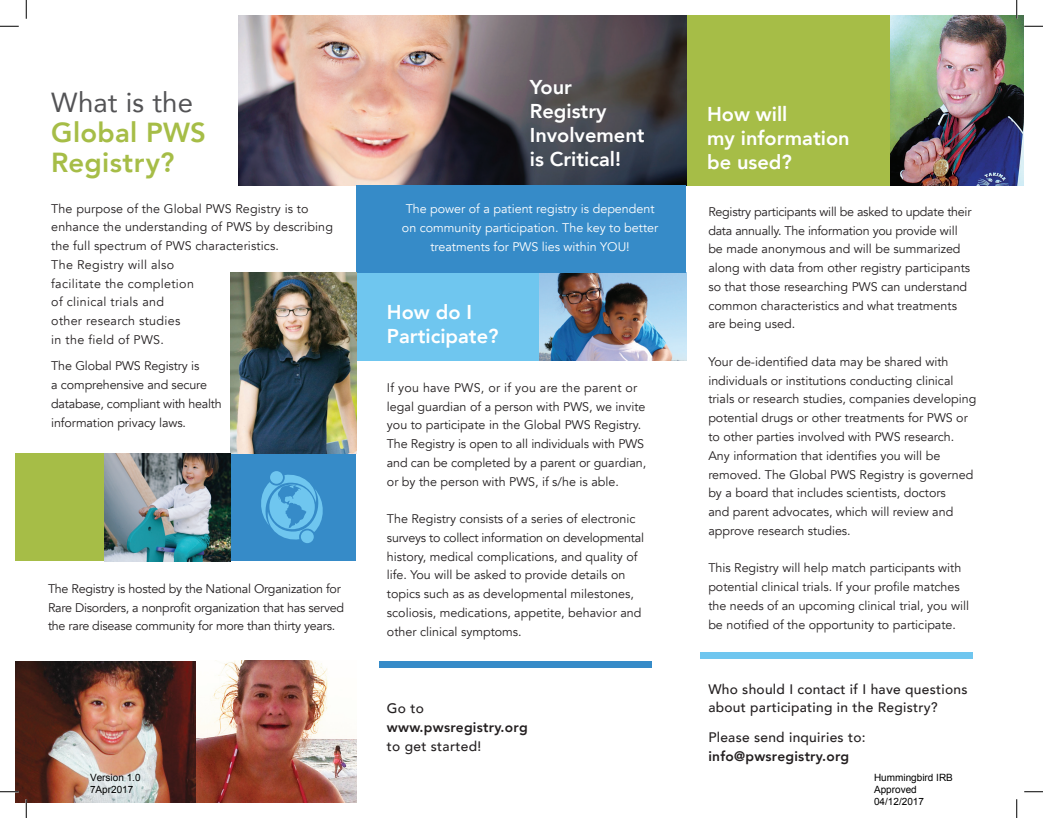
<style>
.page{position:relative;width:1043px;height:818px;background:#fff}
.page>*{position:absolute;margin:0;border:0;box-sizing:border-box;transform-origin:0 0}
.t1{font:800 27.5px/30px "Avenir";letter-spacing:.01em;color:#a6bd47}
.t2{font:27.5px "Avenir";letter-spacing:.005em;color:#535355}
.t3{font:800 20px/24px "Avenir";color:#fff}
.t4{font:500 13.75px/18.8px "Avenir";letter-spacing:.02em;color:#231f20}
.t5{font:800 13.75px "Avenir";letter-spacing:.02em;color:#231f20}
.t6{font:12.5px/18.8px "Avenir";color:#231f20}
.t7{font:12.5px/18.8px "Avenir";letter-spacing:-.02em;color:#231f20}
.t8{font:12.5px/18.8px "Avenir";color:#fff;text-align:center}
.t9{font:10px/12px "Arial";color:#000}
</style>
<div class="page">
<div style="left:676px;top:15px;width:310px;height:170px;background:#a6bd47"></div>
<img style="left:238px;top:15px;width:448px;height:170px">
<img style="left:15px;top:661px;width:341px;height:141px">
<div style="left:15px;top:453px;width:98px;height:108px;background:#a6bd47"></div>
<div style="left:227px;top:453px;width:129px;height:108px;background:#368bc8"></div>
<div style="left:356px;top:273px;width:185px;height:87px;background:#6fc6ef"></div>
<div style="left:379px;top:661px;width:272px;height:7px;background:#368bc8"></div>
<div style="left:700px;top:652px;width:272px;height:7px;background:#6fc6ef"></div>
<img style="left:539px;top:273px;width:147px;height:87px">
<div style="left:356px;top:185px;width:330px;height:88px;background:#368bc8"></div>
<img style="left:230px;top:273px;width:126px;height:180px">
<img style="left:104px;top:453px;width:126px;height:108px">
<img style="left:890px;top:15px;width:133px;height:170px">
<svg style="left:261px;top:474px;width:62px;height:68px"></svg>
<div style="left:270px;top:471px;width:13px;height:13px;background:#6fc6ef;border-radius:50%"></div>
<svg style="left:0;top:25px;width:19px;height:2px"></svg>
<svg style="left:1024px;top:25px;width:18px;height:2px"></svg>
<svg style="left:0;top:790px;width:19px;height:2px"></svg>
<svg style="left:1024px;top:791px;width:18px;height:1px"></svg>
<svg style="left:25px;top:0;width:2px;height:19px"></svg>
<svg style="left:25px;top:799px;width:2px;height:19px"></svg>
<svg style="left:1015px;top:0;width:2px;height:19px"></svg>
<svg style="left:1016px;top:799px;width:1px;height:19px"></svg>
<h1 class="t2" style="left:51px;top:81px;width:143px">What is the</h1>
<h1 class="t1" style="left:51px;top:118px;width:156px">Global PWS<br>Registry?</h1>
<p class="t6" style="left:51px;top:199px;width:283px">The purpose of the Global PWS Registry is to enhance the understanding of PWS by describing the full spectrum of PWS characteristics.<br>The Registry will also<br>facilitate the completion<br>of clinical trials and<br>other research studies<br>in the field of PWS.</p>
<p class="t6" style="left:51px;top:357px;width:172px">The Global PWS Registry is<br>a comprehensive and secure database, compliant with health information privacy laws.</p>
<p class="t7" style="left:48px;top:579px;width:297px">The Registry is hosted by the National Organization for<br>Rare Disorders, a nonprofit organization that has served the rare disease community for more than thirty years.</p>
<h2 class="t3" style="left:530px;top:75px;width:116px">Your<br>Registry<br>Involvement is Critical!</h2>
<p class="t8" style="left:402px;top:200px;width:258px">The power of a patient registry is dependent on community participation. The key to better treatments for PWS lies within YOU!</p>
<h2 class="t3" style="left:387px;top:300px;width:113px">How do I<br>Participate?</h2>
<p class="t6" style="left:387px;top:378px;width:261px">If you have PWS, or if you are the parent or legal guardian of a person with PWS, we invite you to participate in the Global PWS Registry.<br>The Registry is open to all individuals with PWS and can be completed by a parent or guardian, or by the person with PWS, if s/he is able.</p>
<p class="t6" style="left:387px;top:509px;width:258px">The Registry consists of a series of electronic surveys to collect information on developmental history, medical complications, and quality of life. You will be asked to provide details on topics such as as developmental milestones, scoliosis, medications, appetite, behavior and other clinical symptoms.</p>
<p class="t4" style="left:387px;top:698px;width:39px">Go to</p>
<p class="t5" style="left:387px;top:716px;width:142px">www.pwsregistry.org</p>
<p class="t4" style="left:387px;top:735px;width:96px">to get started!</p>
<h2 class="t3" style="left:707px;top:102px;width:144px">How will<br>my information be used?</h2>
<p class="t6" style="left:708px;top:202px;width:265px">Registry participants will be asked to update their data annually. The information you provide will be made anonymous and will be summarized along with data from other registry participants so that those researching PWS can understand common characteristics and what treatments are being used.</p>
<p class="t6" style="left:708px;top:352px;width:270px">Your de-identified data may be shared with individuals or institutions conducting clinical trials or research studies, companies developing potential drugs or other treatments for PWS or to other parties involved with PWS research.<br>Any information that identifies you will be removed. The Global PWS Registry is governed by a board that includes scientists, doctors<br>and parent advocates, which will review and approve research studies.</p>
<p class="t6" style="left:708px;top:559px;width:262px">This Registry will help match participants with potential clinical trials. If your profile matches the needs of an upcoming clinical trial, you will be notified of the opportunity to participate.</p>
<p class="t4" style="left:708px;top:678px;width:261px">Who should I contact if I have questions about participating in the Registry?</p>
<p class="t4" style="left:708px;top:727px;width:159px">Please send inquiries to:</p>
<p class="t5" style="left:708px;top:745px;width:142px">info@pwsregistry.org</p>
<p class="t9" style="left:90px;top:771px;width:52px">Version 1.0<br>7Apr2017</p>
<p class="t9" style="left:874px;top:771px;width:80px">Hummingbird IRB<br>Approved<br>04/12/2017</p>
</div>
